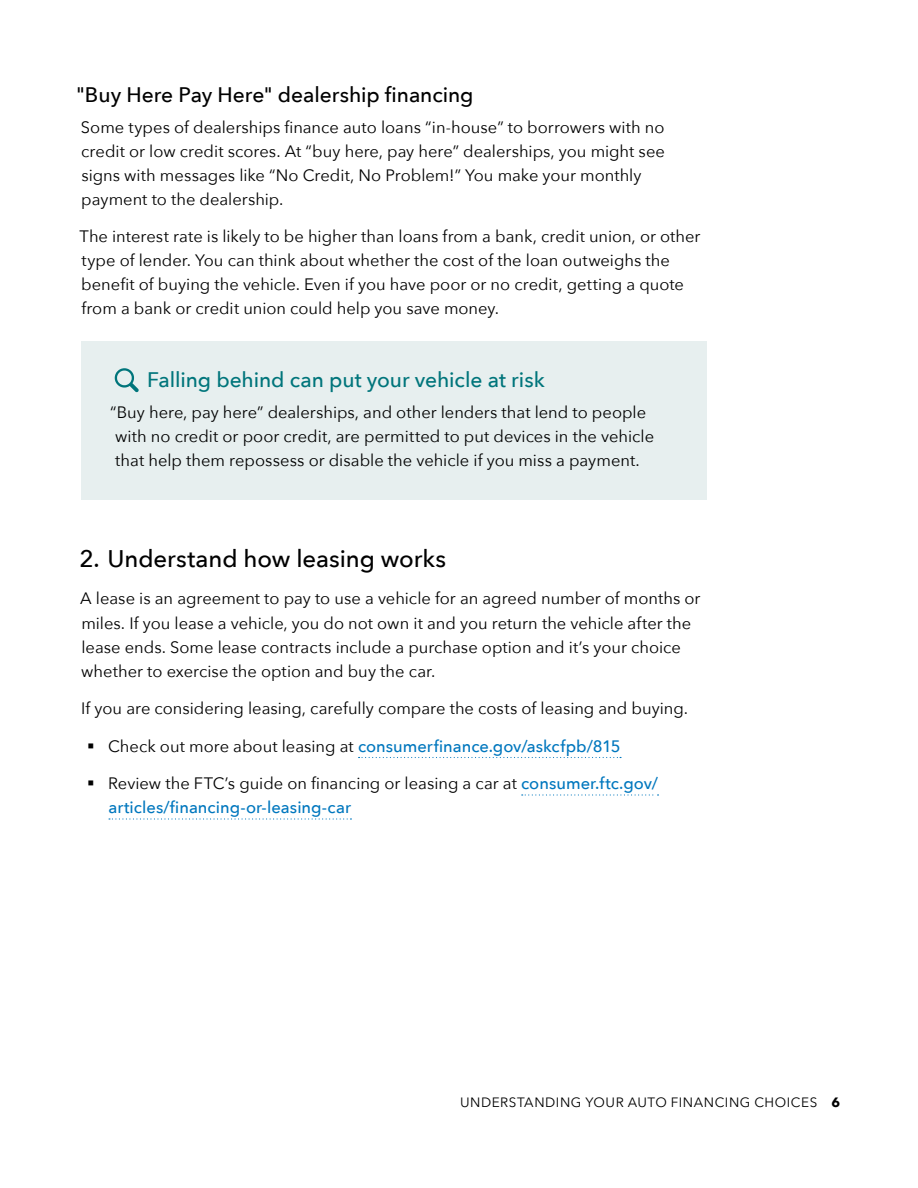
<style>
.page{position:relative;width:918px;height:1188px;background:#fff}
.page>*{position:absolute;margin:0;border:0;box-sizing:border-box;transform-origin:0 0}
.t1{font:500 24px "Avenir Next";letter-spacing:-.005em;color:#000}
.t2{font:500 21px "Avenir Next";letter-spacing:-.005em;color:#00757b}
.t3{font:500 21px "Avenir Next";letter-spacing:-.005em;color:#000}
.t4{font:16.5px/24px "Avenir Next";color:#000}
.t5{font:500 16.5px/24px "Avenir Next";color:#0077be}
.t6{font:13.5px "Avenir Next";letter-spacing:.04em;color:#000}
.s1{color:#000}
.s2{font-weight:400;color:#000}
.s3{font-weight:700}
</style>
<div class="page">
<div style="left:81px;top:341px;width:625px;height:158px;background:#e7efef"></div>
<svg style="left:109px;top:818px;width:242px;height:2px"></svg>
<svg style="left:522px;top:794px;width:137px;height:2px"></svg>
<svg style="left:359px;top:757px;width:262px;height:1px"></svg>
<svg style="left:115px;top:368px;width:24px;height:24px"></svg>
<p class="t3" style="left:76px;top:77px;width:399px">"Buy Here Pay Here" dealership financing</p>
<p class="t4" style="left:81px;top:114px;width:585px">Some types of dealerships finance auto loans “in-house” to borrowers with no</p>
<p class="t4" style="left:81px;top:138px;width:585px">credit or low credit scores. At “buy here, pay here” dealerships, you might see signs with messages like “No Credit, No Problem!” You make your monthly payment to the dealership.</p>
<p class="t4" style="left:79px;top:224px;width:623px">The interest rate is likely to be higher than loans from a bank, credit union, or other type of lender. You can think about whether the cost of the loan outweighs the</p>
<p class="t4" style="left:81px;top:272px;width:604px">benefit of buying the vehicle. Even if you have poor or no credit, getting a quote</p>
<p class="t4" style="left:81px;top:296px;width:419px">from a bank or credit union could help you save money.</p>
<p class="t2" style="left:147px;top:362px;width:399px">Falling behind can put your vehicle at risk</p>
<p class="t4" style="left:110px;top:399px;width:538px">“Buy here, pay here” dealerships, and other lenders that lend to people</p>
<p class="t4" style="left:115px;top:423px;width:541px">with no credit or poor credit, are permitted to put devices in the vehicle</p>
<p class="t4" style="left:115px;top:447px;width:526px">that help them repossess or disable the vehicle if you miss a payment.</p>
<p class="t1" style="left:80px;top:538px;width:368px">2. Understand how leasing works</p>
<p class="t4" style="left:80px;top:586px;width:622px">A lease is an agreement to pay to use a vehicle for an agreed number of months or miles. If you lease a vehicle, you do not own it and you return the vehicle after the lease ends. Some lease contracts include a purchase option and it’s your choice whether to exercise the option and buy the car.</p>
<p class="t4" style="left:81px;top:696px;width:608px">If you are considering leasing, carefully compare the costs of leasing and buying.</p>
<p class="t5" style="left:87px;top:733px;width:535px"><span class="s1">▪</span> <span class="s2">Check out more about leasing at</span> consumerfinance.gov/askcfpb/815</p>
<p class="t5" style="left:108px;top:771px;width:551px;text-indent:-21px"><span class="s1">▪</span> <span class="s2">Review the FTC’s guide on financing or leasing a car at</span> consumer.ftc.gov/ articles/financing-or-leasing-car</p>
<p class="t6" style="left:460px;top:1091px;width:382px">UNDERSTANDING YOUR AUTO FINANCING CHOICES <span class="s3">6</span></p>
</div>
